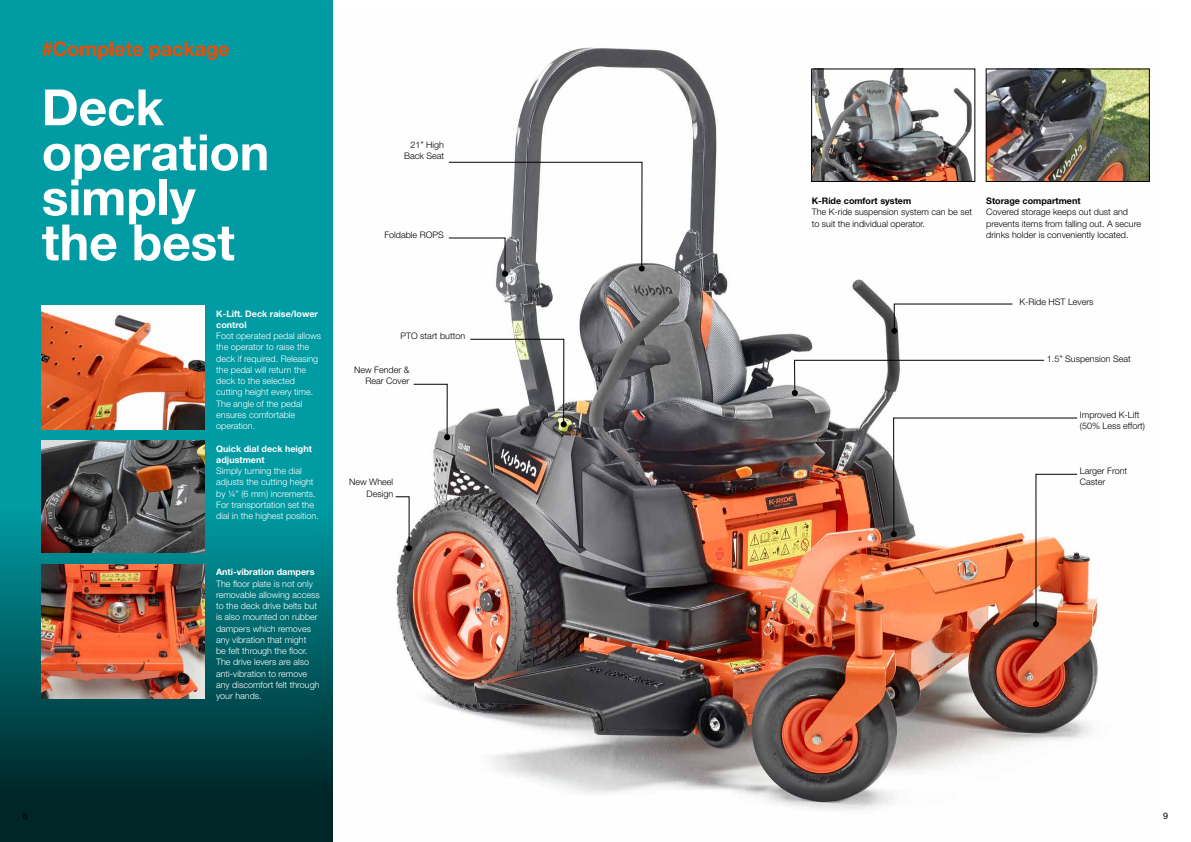
<style>
.page{position:relative;width:1191px;height:842px;background:#fff}
.page>*{position:absolute;margin:0;border:0;box-sizing:border-box;transform-origin:0 0}
.t1{font:700 50px/45px "Helvetica Neue LT Pro";letter-spacing:-.005em;color:#fff}
.t2{font:700 20px "Helvetica Neue LT Pro";letter-spacing:-.01em;color:#e94d0a}
.t3{font:300 9px/11.2px "Helvetica Neue LT Pro";color:#fff}
.t4{font:300 9px/11.2px "Helvetica Neue LT Pro";color:#000}
.t5{font:700 9px/11.2px "Helvetica Neue LT Pro";color:#fff}
.t6{font:700 9px "Helvetica Neue LT Pro";color:#000}
.t7{font:9px "Helvetica Neue LT Pro";color:#000}
</style>
<div class="page">
<img style="left:332px;top:9px;width:818px;height:833px">
<svg style="left:0;top:0;width:332px;height:842px;background:#007e84"></svg>
<img style="left:813px;top:71px;width:160px;height:109px">
<div style="left:811px;top:69px;width:164px;height:113px;border:1px solid #000"></div>
<img style="left:42px;top:305px;width:163px;height:124px">
<img style="left:42px;top:564px;width:163px;height:134px">
<img style="left:42px;top:440px;width:163px;height:113px">
<img style="left:988px;top:71px;width:159px;height:109px">
<div style="left:986px;top:69px;width:163px;height:113px;border:1px solid #000"></div>
<svg style="left:891px;top:303px;width:122px;height:31px"></svg>
<svg style="left:792px;top:360px;width:252px;height:36px"></svg>
<svg style="left:891px;top:417px;width:186px;height:210px"></svg>
<svg style="left:470px;top:339px;width:94px;height:86px"></svg>
<div style="left:560px;top:421px;width:7px;height:6px;background:#000;border-radius:50%"></div>
<svg style="left:448px;top:162px;width:194px;height:115px"></svg>
<div style="left:638px;top:265px;width:7px;height:6px;background:#000;border-radius:50%"></div>
<svg style="left:413px;top:384px;width:37px;height:56px"></svg>
<svg style="left:395px;top:496px;width:17px;height:55px"></svg>
<h2 class="t2" style="left:42px;top:36px;width:189px">#Complete package</h2>
<h1 class="t1" style="left:42px;top:84px;width:229px">Deck operation simply the best</h1>
<p class="t5" style="left:216px;top:307px;width:103px">K-Lift. Deck raise/lower control</p>
<p class="t3" style="left:216px;top:330px;width:106px">Foot operated pedal allows the operator to raise the deck if required. Releasing the pedal will return the deck to the selected cutting height every time.<br>The angle of the pedal ensures comfortable operation.</p>
<p class="t5" style="left:216px;top:442px;width:97px">Quick dial deck height adjustment</p>
<p class="t3" style="left:216px;top:465px;width:104px">Simply turning the dial adjusts the cutting height by ¼” (6 mm) increments.<br>For transportation set the dial in the highest position.</p>
<p class="t5" style="left:216px;top:566px;width:100px">Anti-vibration dampers</p>
<p class="t3" style="left:216px;top:577px;width:105px">The floor plate is not only removable allowing access to the deck drive belts but is also mounted on rubber dampers which removes any vibration that might<br>be felt through the floor.<br>The drive levers are also anti-vibration to remove any discomfort felt through your hands.</p>
<p class="t4" style="left:404px;top:139px;width:42px;text-align:right">21” High<br>Back Seat</p>
<p class="t4" style="left:384px;top:229px;width:61px">Foldable ROPS</p>
<p class="t4" style="left:400px;top:330px;width:66px">PTO start button</p>
<p class="t4" style="left:354px;top:364px;width:57px;text-align:right">New Fender &amp;<br>Rear Cover</p>
<p class="t4" style="left:349px;top:476px;width:46px;text-align:right">New Wheel<br>Design</p>
<p class="t6" style="left:811px;top:195px;width:101px">K-Ride comfort system</p>
<p class="t4" style="left:811px;top:206px;width:162px">The K-ride suspension system can be set to suit the individual operator.</p>
<p class="t6" style="left:986px;top:195px;width:96px">Storage compartment</p>
<p class="t4" style="left:986px;top:206px;width:156px">Covered storage keeps out dust and prevents items from falling out. A secure drinks holder is conveniently located.</p>
<p class="t4" style="left:1019px;top:296px;width:76px">K-Ride HST Levers</p>
<p class="t4" style="left:1047px;top:352px;width:85px">1.5” Suspension Seat</p>
<p class="t4" style="left:1079px;top:409px;width:67px">Improved K-Lift (50% Less effort)</p>
<p class="t4" style="left:1079px;top:465px;width:49px">Larger Front<br>Caster</p>
<p class="t7" style="left:23px;top:811px;width:7px">8</p>
<p class="t7" style="left:1163px;top:811px;width:7px">9</p>
</div>
